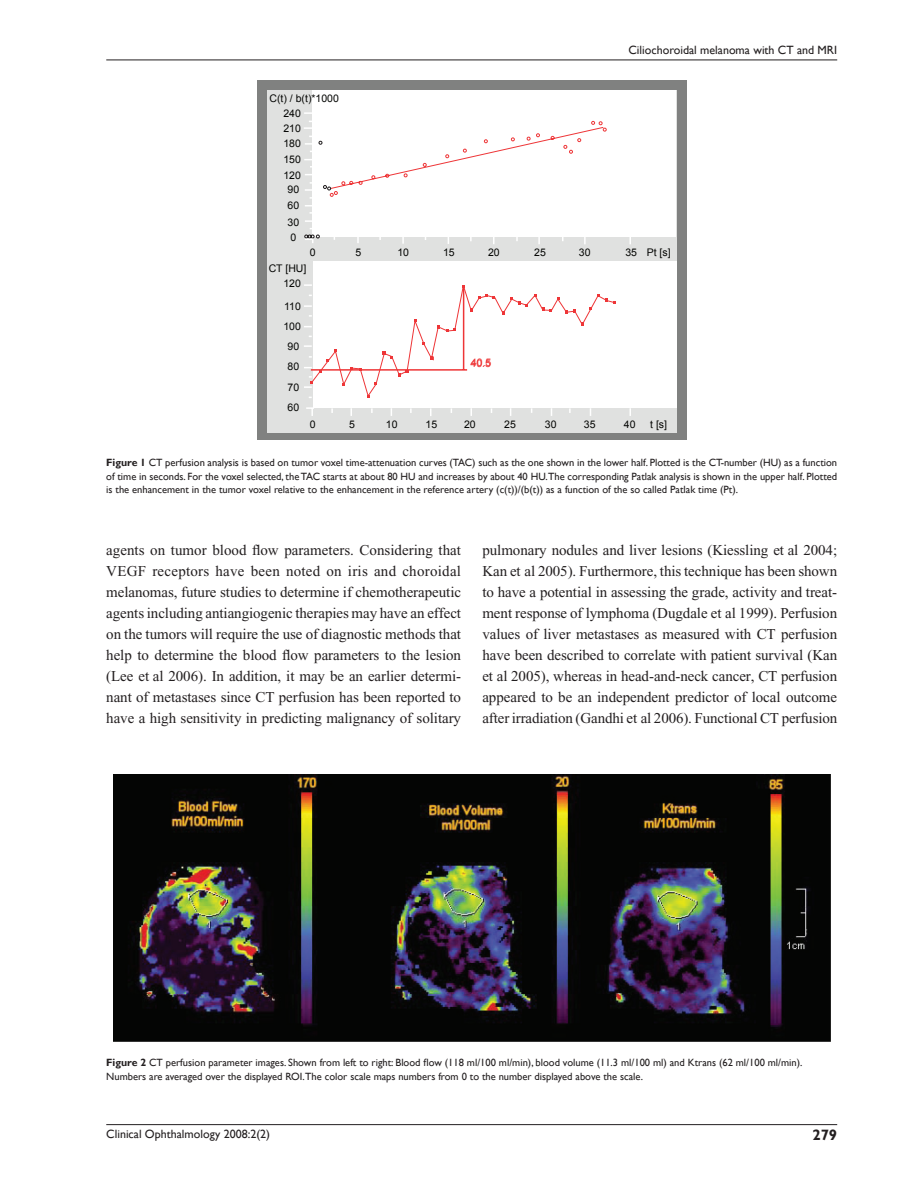
<style>
.page{position:relative;width:918px;height:1188px;background:#fff}
.page>*{position:absolute;margin:0;border:0;box-sizing:border-box;transform-origin:0 0}
.t1{font:15px/21px "Times New Roman";letter-spacing:-.01em;color:#231f20;text-align:justify}
.t2{font:700 15px "Gill Sans";color:#231f20}
.t3{font:12px "Gill Sans";color:#231f20}
.t4{font:10.5px/13.5px "Gill Sans";color:#231f20;text-align:justify}
.t5{font:10.5px/16px "Arial";color:#040503}
.t6{font:10.5px "Arial";color:#ee3536}
.s1{font-weight:700}
</style>
<div class="page">
<hr style="left:106px;top:1124px;width:731px;height:1px;background:#231f20">
<hr style="left:106px;top:60px;width:731px;height:1px;background:#231f20">
<img style="left:113px;top:775px;width:717px;height:266px">
<div style="left:257px;top:81px;width:430px;height:359px;background:#808180"></div>
<div style="left:268px;top:90px;width:409px;height:343px;background:#e0e1e0"></div>
<svg style="left:357px;top:237px;width:2px;height:6px"></svg>
<svg style="left:402px;top:237px;width:2px;height:7px"></svg>
<svg style="left:493px;top:237px;width:2px;height:7px"></svg>
<svg style="left:538px;top:237px;width:2px;height:7px"></svg>
<svg style="left:584px;top:237px;width:2px;height:7px"></svg>
<div style="left:313px;top:261px;width:364px;height:147px;background:#fff"></div>
<div style="left:313px;top:90px;width:363px;height:147px;background:#fff"></div>
<svg style="left:304px;top:112px;width:9px;height:2px"></svg>
<svg style="left:304px;top:121px;width:303px;height:78px"></svg>
<svg style="left:305px;top:205px;width:8px;height:9px"></svg>
<svg style="left:305px;top:220px;width:8px;height:2px"></svg>
<svg style="left:304px;top:284px;width:312px;height:114px"></svg>
<svg style="left:306px;top:407px;width:8px;height:9px"></svg>
<svg style="left:350px;top:408px;width:2px;height:8px"></svg>
<svg style="left:430px;top:408px;width:2px;height:8px"></svg>
<svg style="left:304px;top:235px;width:16px;height:8px"></svg>
<p class="t5" style="left:269px;top:90px;width:71px">C(t) / b(t)*1000</p>
<p class="t5" style="left:283px;top:105px;width:19px">240</p>
<p class="t5" style="left:283px;top:136px;width:19px">180</p>
<p class="t5" style="left:283px;top:120px;width:19px">210</p>
<p class="t5" style="left:283px;top:151px;width:19px">150<br>120</p>
<p class="t5" style="left:288px;top:182px;width:13px;text-align:justify">90<br>60<br>30</p>
<p class="t5" style="left:290px;top:229px;width:7px">0</p>
<p class="t5" style="left:310px;top:245px;width:7px">0</p>
<p class="t5" style="left:355px;top:245px;width:7px">5</p>
<p class="t5" style="left:397px;top:245px;width:13px">10</p>
<p class="t5" style="left:443px;top:245px;width:13px">15</p>
<p class="t5" style="left:269px;top:260px;width:39px">CT [HU]</p>
<p class="t5" style="left:283px;top:272px;width:19px;line-height:23px">120<br>110</p>
<p class="t5" style="left:283px;top:318px;width:19px">100</p>
<p class="t5" style="left:288px;top:358px;width:13px">80</p>
<p class="t5" style="left:288px;top:338px;width:13px">90</p>
<p class="t5" style="left:288px;top:379px;width:13px">70</p>
<p class="t5" style="left:288px;top:399px;width:13px">60</p>
<p class="t3" style="left:628px;top:43px;width:210px">Ciliochoroidal melanoma with CT and MRI</p>
<p class="t5" style="left:488px;top:245px;width:13px">20</p>
<p class="t5" style="left:534px;top:245px;width:13px">25</p>
<p class="t5" style="left:579px;top:245px;width:13px">30</p>
<p class="t5" style="left:625px;top:245px;width:47px">35 Pt [s]</p>
<p class="t6" style="left:471px;top:357px;width:22px">40.5</p>
<p class="t5" style="left:310px;top:416px;width:7px">0</p>
<p class="t5" style="left:386px;top:416px;width:13px">10</p>
<p class="t5" style="left:426px;top:416px;width:13px">15</p>
<p class="t5" style="left:349px;top:416px;width:7px">5</p>
<p class="t5" style="left:504px;top:416px;width:13px">25</p>
<p class="t5" style="left:545px;top:416px;width:13px">30</p>
<p class="t5" style="left:584px;top:416px;width:13px">35</p>
<p class="t5" style="left:624px;top:416px;width:13px">40</p>
<p class="t5" style="left:650px;top:416px;width:18px">t [s]</p>
<p class="t5" style="left:464px;top:416px;width:13px">20</p>
<p class="t4" style="left:106px;top:456px;width:732px"><span class="s1">Figure 1</span> CT perfusion analysis is based on tumor voxel time-attenuation curves (TAC) such as the one shown in the lower half. Plotted is the CT-number (HU) as a function of time in seconds. For the voxel selected, the TAC starts at about 80 HU and increases by about 40 HU.The corresponding Patlak analysis is shown in the upper half. Plotted is the enhancement in the tumor voxel relative to the enhancement in the reference artery (c(t))/(b(t)) as a function of the so called Patlak time (Pt).</p>
<p class="t1" style="left:106px;top:541px;width:356px">agents on tumor blood flow parameters. Considering that VEGF receptors have been noted on iris and choroidal melanomas, future studies to determine if chemotherapeutic agents including antiangiogenic therapies may have an effect on the tumors will require the use of diagnostic methods that help to determine the blood flow parameters to the lesion (Lee et al 2006). In addition, it may be an earlier determi&shy;nant of metastases since CT perfusion has been reported to have a high sensitivity in predicting malignancy of solitary</p>
<p class="t1" style="left:482px;top:541px;width:356px">pulmonary nodules and liver lesions (Kiessling et al 2004; Kan et al 2005). Furthermore, this technique has been shown to have a potential in assessing the grade, activity and treat&shy;ment response of lymphoma (Dugdale et al 1999). Perfusion values of liver metastases as measured with CT perfusion have been described to correlate with patient survival (Kan et al 2005), whereas in head-and-neck cancer, CT perfusion appeared to be an independent predictor of local outcome after irradiation (Gandhi et al 2006). Functional CT perfusion</p>
<p class="t4" style="left:106px;top:1056px;width:698px"><span class="s1">Figure 2</span> CT perfusion parameter images. Shown from left to right: Blood flow (118 ml/100 ml/min), blood volume (11.3 ml/100 ml) and Ktrans (62 ml/100 ml/min).<br>Numbers are averaged over the displayed ROI.The color scale maps numbers from 0 to the number displayed above the scale.</p>
<p class="t3" style="left:106px;top:1126px;width:165px">Clinical Ophthalmology 2008:2(2)</p>
<p class="t2" style="left:812px;top:1126px;width:26px">279</p>
</div>
